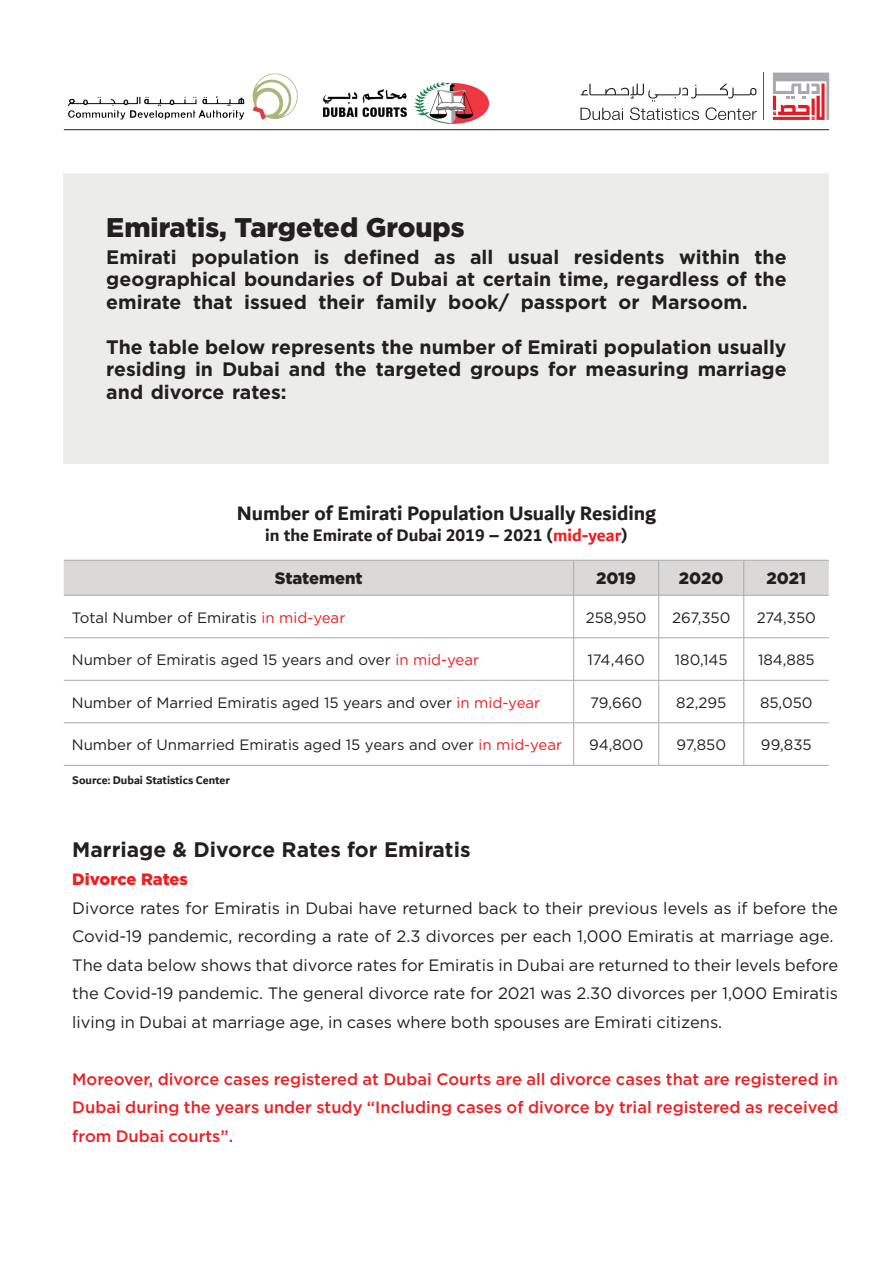
<style>
.page{position:relative;width:893px;height:1263px;background:#fff}
.page>*{position:absolute;margin:0;border:0;box-sizing:border-box;transform-origin:0 0}
.t1{font:900 27px "Gotham";color:#231f20}
.t2{font:700 21px "Dubai";color:#231f20}
.t3{font:700 21px "Gotham";color:#231f20}
.t4{font:700 19.5px/22.5px "Gotham";color:#231f20;text-align:justify}
.t5{font:700 18px "Dubai";color:#231f20}
.t6{font:16.5px/28.5px "Gotham";color:#231f20}
.t7{font:500 16.5px/28.5px "Gotham";color:#ee1f23;text-align:justify}
.t8{font:900 16.5px "Gotham";color:#231f20}
.t9{font:900 16.5px "Gotham";letter-spacing:-.005em;color:#ee1f23}
.t10{font:15px "Gotham";color:#231f20}
.t11{font:700 12px "Dubai";color:#231f20}
.s1{color:#ee1f23}
</style>
<div class="page">
<hr style="left:64px;top:129px;width:765px;height:1px;background:#231f20">
<hr style="left:763px;top:73px;width:1px;height:47px;background:#e51a23">
<svg style="left:773px;top:73px;width:56px;height:47px"></svg>
<svg style="left:580px;top:84px;width:177px;height:36px"></svg>
<img style="left:68px;top:73px;width:230px;height:47px">
<img style="left:323px;top:83px;width:165px;height:41px">
<div style="left:64px;top:173px;width:765px;height:290px;background:#ececeb"></div>
<div style="left:64px;top:561px;width:765px;height:34px;background:#dad9d8"></div>
<hr style="left:64px;top:560px;width:510px;height:1px;background:#a8a9ad">
<hr style="left:574px;top:560px;width:85px;height:1px;background:#a8a9ad">
<hr style="left:573px;top:560px;width:1px;height:35px;background:#a8a9ad">
<hr style="left:659px;top:560px;width:85px;height:1px;background:#a8a9ad">
<hr style="left:658px;top:560px;width:1px;height:35px;background:#a8a9ad">
<hr style="left:744px;top:560px;width:85px;height:1px;background:#a8a9ad">
<hr style="left:743px;top:560px;width:1px;height:35px;background:#a8a9ad">
<hr style="left:64px;top:595px;width:510px;height:1px;background:#a8a9ad">
<hr style="left:574px;top:595px;width:85px;height:1px;background:#a8a9ad">
<hr style="left:573px;top:595px;width:1px;height:43px;background:#a8a9ad">
<hr style="left:659px;top:595px;width:85px;height:1px;background:#a8a9ad">
<hr style="left:658px;top:595px;width:1px;height:43px;background:#a8a9ad">
<hr style="left:744px;top:595px;width:85px;height:1px;background:#a8a9ad">
<hr style="left:743px;top:595px;width:1px;height:43px;background:#a8a9ad">
<hr style="left:64px;top:637px;width:510px;height:1px;background:#a8a9ad">
<hr style="left:574px;top:637px;width:85px;height:1px;background:#a8a9ad">
<hr style="left:573px;top:638px;width:1px;height:42px;background:#a8a9ad">
<hr style="left:659px;top:637px;width:85px;height:1px;background:#a8a9ad">
<hr style="left:658px;top:638px;width:1px;height:42px;background:#a8a9ad">
<hr style="left:744px;top:637px;width:85px;height:1px;background:#a8a9ad">
<hr style="left:743px;top:638px;width:1px;height:42px;background:#a8a9ad">
<hr style="left:64px;top:680px;width:510px;height:1px;background:#a8a9ad">
<hr style="left:574px;top:680px;width:85px;height:1px;background:#a8a9ad">
<hr style="left:573px;top:680px;width:1px;height:43px;background:#a8a9ad">
<hr style="left:659px;top:680px;width:85px;height:1px;background:#a8a9ad">
<hr style="left:658px;top:680px;width:1px;height:43px;background:#a8a9ad">
<hr style="left:744px;top:680px;width:85px;height:1px;background:#a8a9ad">
<hr style="left:743px;top:680px;width:1px;height:43px;background:#a8a9ad">
<hr style="left:64px;top:722px;width:510px;height:1px;background:#a8a9ad">
<hr style="left:574px;top:722px;width:85px;height:1px;background:#a8a9ad">
<hr style="left:573px;top:723px;width:1px;height:42px;background:#a8a9ad">
<hr style="left:659px;top:722px;width:85px;height:1px;background:#a8a9ad">
<hr style="left:658px;top:723px;width:1px;height:42px;background:#a8a9ad">
<hr style="left:744px;top:722px;width:85px;height:1px;background:#a8a9ad">
<hr style="left:743px;top:723px;width:1px;height:42px;background:#a8a9ad">
<hr style="left:64px;top:765px;width:510px;height:1px;background:#a8a9ad">
<hr style="left:574px;top:765px;width:85px;height:1px;background:#a8a9ad">
<hr style="left:659px;top:765px;width:85px;height:1px;background:#a8a9ad">
<hr style="left:744px;top:765px;width:85px;height:1px;background:#a8a9ad">
<h1 class="t1" style="left:106px;top:208px;width:360px">Emiratis, Targeted Groups</h1>
<p class="t4" style="left:106px;top:245px;width:682px">Emirati population is defined as all usual residents within the geographical boundaries of Dubai at certain time, regardless of the emirate that issued their family book/ passport or Marsoom.</p>
<p class="t4" style="left:106px;top:335px;width:682px">The table below represents the number of Emirati population usually residing in Dubai and the targeted groups for measuring marriage and divorce rates:</p>
<p class="t2" style="left:237px;top:500px;width:421px">Number of Emirati Population Usually Residing</p>
<p class="t5" style="left:265px;top:525px;width:364px">in the Emirate of Dubai 2019 – 2021 (<span class="s1">mid-year</span>)</p>
<p class="t8" style="left:275px;top:567px;width:89px">Statement</p>
<p class="t8" style="left:596px;top:567px;width:41px">2019</p>
<p class="t8" style="left:679px;top:567px;width:46px">2020</p>
<p class="t8" style="left:767px;top:567px;width:41px">2021</p>
<p class="t10" style="left:72px;top:608px;width:275px">Total Number of Emiratis <span class="s1">in mid-year</span></p>
<p class="t10" style="left:586px;top:608px;width:62px">258,950</p>
<p class="t10" style="left:672px;top:608px;width:60px">267,350</p>
<p class="t10" style="left:757px;top:608px;width:61px">274,350</p>
<p class="t10" style="left:72px;top:650px;width:409px">Number of Emiratis aged 15 years and over <span class="s1">in mid-year</span></p>
<p class="t10" style="left:588px;top:650px;width:59px">174,460</p>
<p class="t10" style="left:675px;top:650px;width:54px">180,145</p>
<p class="t10" style="left:758px;top:650px;width:58px">184,885</p>
<p class="t10" style="left:72px;top:693px;width:470px">Number of Married Emiratis aged 15 years and over <span class="s1">in mid-year</span></p>
<p class="t10" style="left:590px;top:693px;width:54px">79,660</p>
<p class="t10" style="left:676px;top:693px;width:51px">82,295</p>
<p class="t10" style="left:760px;top:693px;width:54px">85,050</p>
<p class="t10" style="left:72px;top:735px;width:492px">Number of Unmarried Emiratis aged 15 years and over <span class="s1">in mid-year</span></p>
<p class="t10" style="left:589px;top:735px;width:56px">94,800</p>
<p class="t10" style="left:676px;top:735px;width:51px">97,850</p>
<p class="t10" style="left:761px;top:735px;width:52px">99,835</p>
<p class="t11" style="left:72px;top:773px;width:159px">Source: Dubai Statistics Center</p>
<p class="t3" style="left:72px;top:835px;width:400px">Marriage &amp; Divorce Rates for Emiratis</p>
<p class="t9" style="left:72px;top:868px;width:117px">Divorce Rates</p>
<p class="t6" style="left:72px;top:893px;width:767px">Divorce rates for Emiratis in Dubai have returned back to their previous levels as if before the Covid-19 pandemic, recording a rate of 2.3 divorces per each 1,000 Emiratis at marriage age.<br>The data below shows that divorce rates for Emiratis in Dubai are returned to their levels before the Covid-19 pandemic. The general divorce rate for 2021 was 2.30 divorces per 1,000 Emiratis living in Dubai at marriage age, in cases where both spouses are Emirati citizens.</p>
<p class="t7" style="left:72px;top:1064px;width:767px">Moreover, divorce cases registered at Dubai Courts are all divorce cases that are registered in Dubai during the years under study “Including cases of divorce by trial registered as received from Dubai courts”.</p>
</div>
